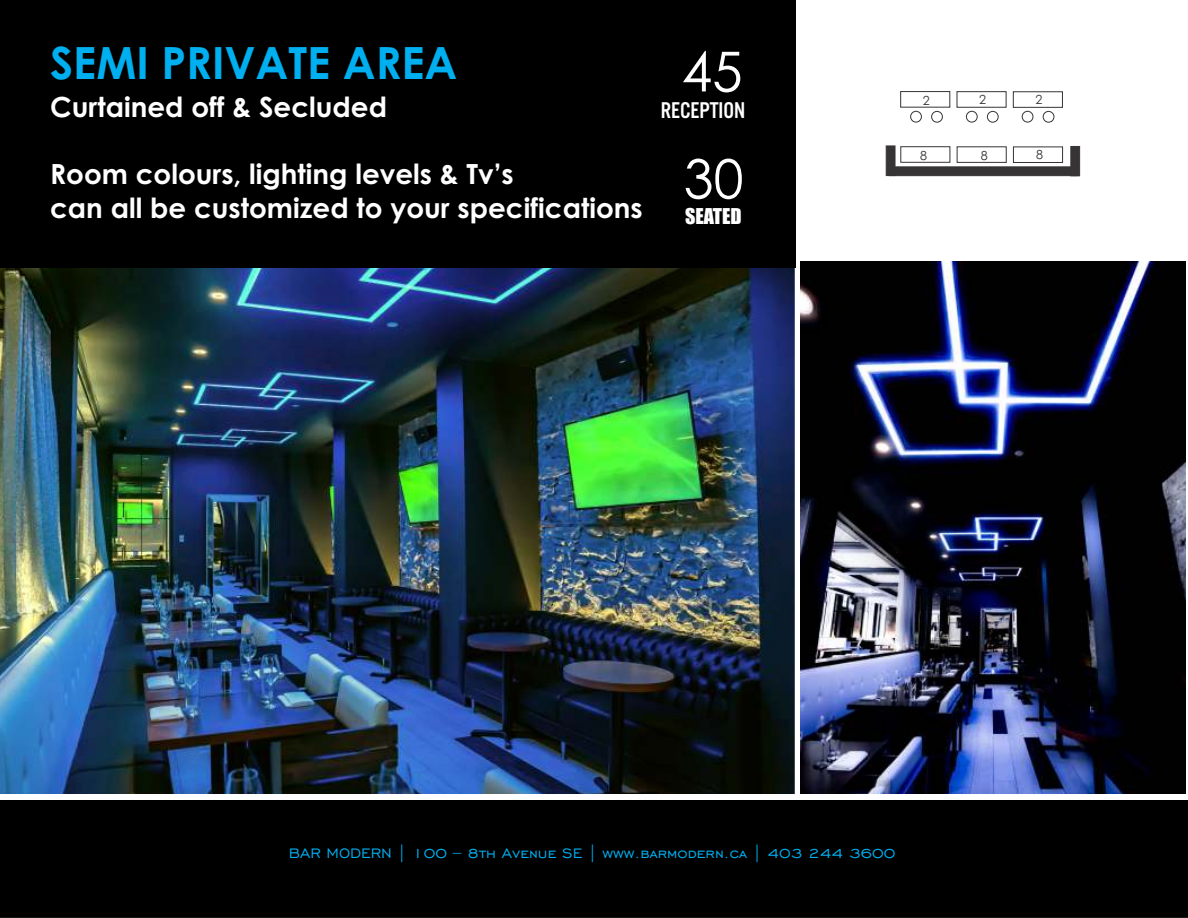
<style>
.page{position:relative;width:1188px;height:918px;background:#fff}
.page>*{position:absolute;margin:0;border:0;box-sizing:border-box;transform-origin:0 0}
.t1{font:55.2px "Century Gothic";color:#fff}
.t2{font:54px "Century Gothic";color:#fff}
.t3{font:700 44.4px "Century Gothic";color:#00afef}
.t4{font:700 27.75px/33.8px "Century Gothic";color:#fff}
.t5{font:23.7px "Alternate Got No 3 D";color:#fff}
.t6{font:20.1px "Impact";color:#fff}
.t7{font:18px "Chisel Normal";color:#00afef}
.t8{font:12.6px "Century Gothic";color:#373435}
</style>
<div class="page">
<img style="left:800px;top:261px;width:385px;height:533px">
<img style="left:0;top:268px;width:795px;height:526px">
<div style="left:0;top:0;width:795px;height:268px;background:#000"></div>
<div style="left:0;top:800px;width:1188px;height:118px;background:#000"></div>
<svg style="left:886px;top:146px;width:194px;height:30px"></svg>
<div style="left:901px;top:91px;width:49px;height:16px;border:1px solid #373435"></div>
<div style="left:957px;top:147px;width:49px;height:16px;border:1px solid #373435"></div>
<div style="left:1013px;top:147px;width:50px;height:16px;border:1px solid #373435"></div>
<div style="left:1013px;top:92px;width:50px;height:16px;border:1px solid #373435"></div>
<div style="left:910px;top:111px;width:12px;height:11px;border:1px solid #373435;border-radius:50%"></div>
<div style="left:966px;top:111px;width:11px;height:11px;border:1px solid #373435;border-radius:50%"></div>
<div style="left:1022px;top:111px;width:11px;height:11px;border:1px solid #373435;border-radius:50%"></div>
<div style="left:931px;top:111px;width:12px;height:11px;border:1px solid #373435;border-radius:50%"></div>
<div style="left:987px;top:111px;width:11px;height:11px;border:1px solid #373435;border-radius:50%"></div>
<div style="left:1043px;top:111px;width:11px;height:11px;border:1px solid #373435;border-radius:50%"></div>
<h3 class="t3" style="left:50px;top:46px;width:409px">SEMI PRIVATE AREA</h3>
<p class="t4" style="left:50px;top:92px;width:338px">Curtained off &amp; Secluded</p>
<p class="t4" style="left:50px;top:160px;width:594px">Room colours, lighting levels &amp; Tv’s<br>can all be customized to your specifications</p>
<h1 class="t1" style="left:682px;top:50px;width:63px">45</h1>
<p class="t5" style="left:661px;top:98px;width:86px">RECEPTION</p>
<h2 class="t2" style="left:684px;top:158px;width:61px">30</h2>
<p class="t6" style="left:685px;top:208px;width:58px">SEATED</p>
<p class="t8" style="left:923px;top:95px;width:8px">2</p>
<p class="t8" style="left:979px;top:95px;width:8px">2</p>
<p class="t8" style="left:1035px;top:94px;width:8px">2</p>
<p class="t8" style="left:920px;top:151px;width:8px">8</p>
<p class="t8" style="left:981px;top:150px;width:8px">8</p>
<p class="t8" style="left:1036px;top:150px;width:8px">8</p>
<p class="t7" style="left:289px;top:842px;width:608px">BAR MODERN | 100 – 8th Avenue SE | www.barmodern.ca | 403 244 3600</p>
</div>
